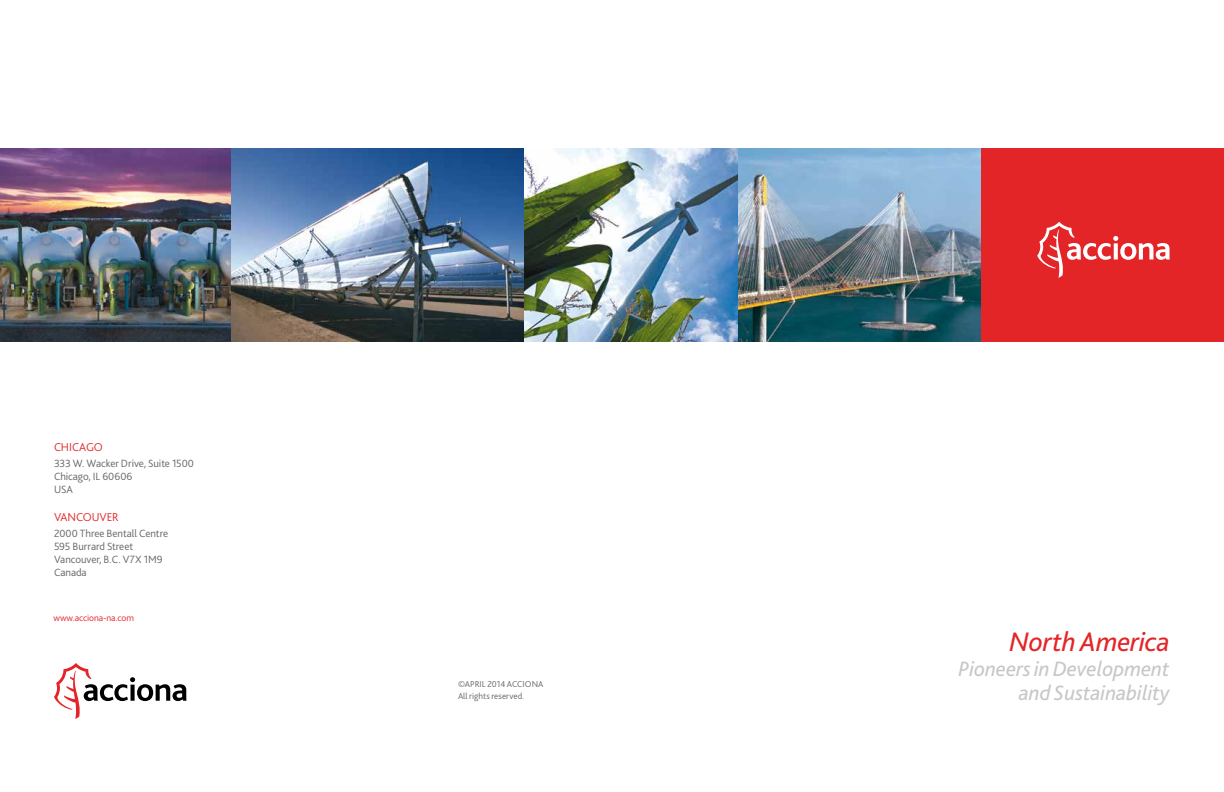
<style>
.page{position:relative;width:1224px;height:792px;background:#fff}
.page>*{position:absolute;margin:0;border:0;box-sizing:border-box;transform-origin:0 0}
.t1{font:italic 28px "Bliss 2";letter-spacing:-.01em;color:#e42528}
.t2{font:italic 21.7px/24px "Bliss 2";letter-spacing:-.005em;color:#c6c7c8;text-align:right}
.t3{font:300 12px "Bliss 2";letter-spacing:-.005em;color:#e42528}
.t4{font:300 11px/13px "Bliss 2";letter-spacing:-.005em;color:#636466}
.t5{font:300 9.5px "Bliss 2";letter-spacing:-.005em;color:#e42528}
.t6{font:300 9px/12px "Bliss 2";letter-spacing:.005em;color:#636466}
</style>
<div class="page">
<img style="left:524px;top:148px;width:287px;height:194px">
<img style="left:231px;top:148px;width:293px;height:194px">
<svg style="left:811px;top:148px;width:413px;height:194px;background:#aa525c"></svg>
<svg style="left:1037px;top:222px;width:133px;height:56px;background:#e84a4d"></svg>
<svg style="left:54px;top:663px;width:133px;height:56px"></svg>
<img style="left:0;top:148px;width:231px;height:194px">
<p class="t3" style="left:54px;top:440px;width:50px">CHICAGO</p>
<p class="t4" style="left:54px;top:457px;width:142px">333 W. Wacker Drive, Suite 1500<br>Chicago, IL 60606<br>USA</p>
<p class="t3" style="left:54px;top:509px;width:66px">VANCOUVER</p>
<p class="t4" style="left:54px;top:526px;width:116px">2000 Three Bentall Centre<br>595 Burrard Street<br>Vancouver, B.C. V7X 1M9<br>Canada</p>
<p class="t5" style="left:54px;top:612px;width:82px">www.acciona-na.com</p>
<p class="t6" style="left:458px;top:677px;width:87px">©APRIL 2014 ACCIONA<br>All rights reserved.</p>
<h1 class="t1" style="left:1010px;top:624px;width:162px">North America</h1>
<h2 class="t2" style="left:958px;top:657px;width:213px">Pioneers in Development and Sustainability</h2>
</div>
